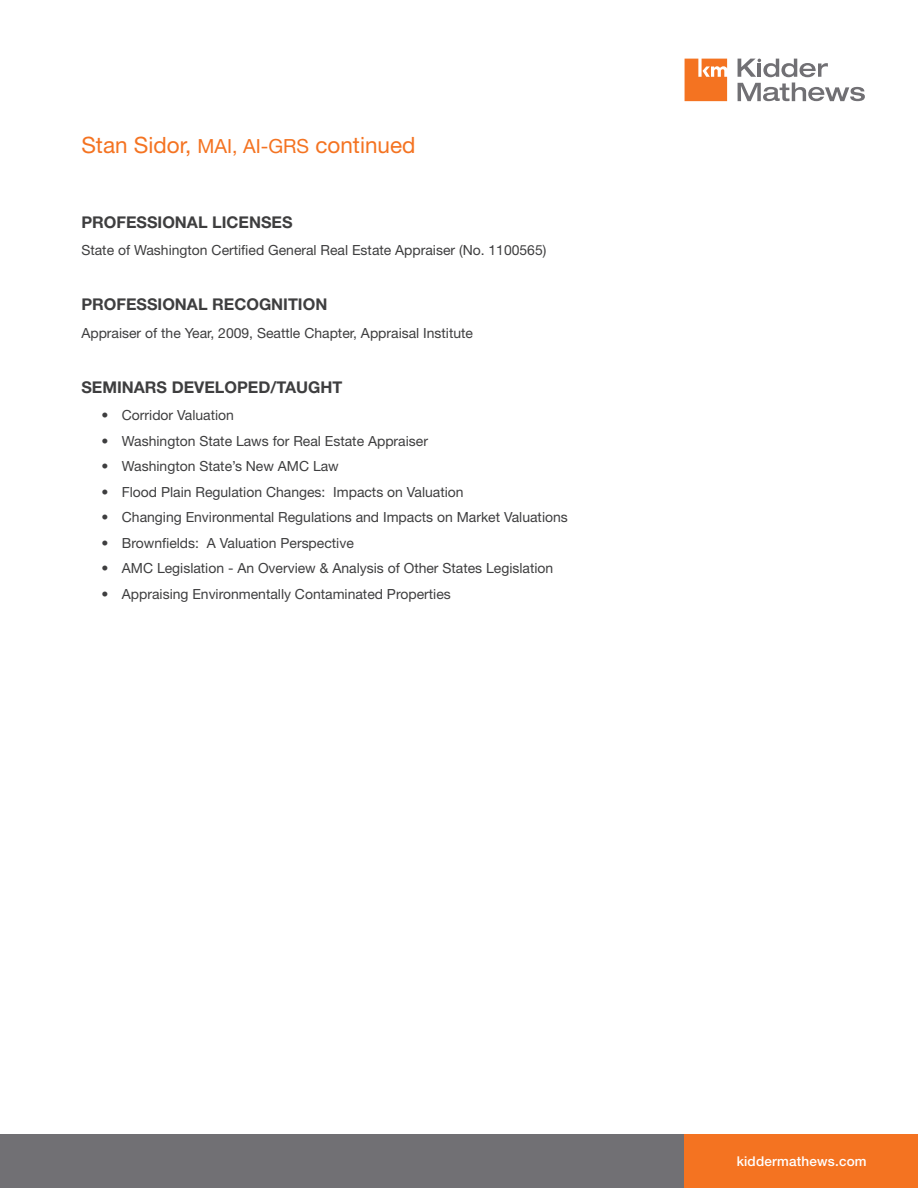
<style>
.page{position:relative;width:918px;height:1188px;background:#fff}
.page>*{position:absolute;margin:0;border:0;box-sizing:border-box;transform-origin:0 0}
.Agent_Name{font:22.5px "Helvetica Neue";color:#f47321}
._1st_Level_header{font:700 16.2px "Helvetica Neue";color:#3e3e3f}
.Body_Text{font:13.95px "Helvetica Neue";color:#3e3e3f}
.t1{font:500 13.5px "Helvetica Neue";letter-spacing:.015em;color:#fff}
.s1{font-size:19.5px}
</style>
<div class="page">
<svg style="left:685px;top:59px;width:42px;height:42px;background:#f5833a"></svg>
<svg style="left:738px;top:59px;width:127px;height:42px"></svg>
<div style="left:0;top:1134px;width:918px;height:54px;background:#717074"></div>
<div style="left:684px;top:1134px;width:234px;height:54px;background:#f47321"></div>
<p class="Agent_Name" style="left:81px;top:131px;width:336px">Stan Sidor, <span class="s1">MAI, AI-GRS</span> continued</p>
<p class="_1st_Level_header" style="left:81px;top:212px;width:213px">PROFESSIONAL LICENSES</p>
<p class="Body_Text" style="left:81px;top:242px;width:467px">State of Washington Certified General Real Estate Appraiser (No. 1100565)</p>
<p class="_1st_Level_header" style="left:81px;top:294px;width:247px">PROFESSIONAL RECOGNITION</p>
<p class="Body_Text" style="left:81px;top:325px;width:393px">Appraiser of the Year, 2009, Seattle Chapter, Appraisal Institute</p>
<p class="_1st_Level_header" style="left:81px;top:377px;width:263px">SEMINARS DEVELOPED/TAUGHT</p>
<p class="Body_Text" style="left:102px;top:407px;width:134px">• Corridor Valuation</p>
<p class="Body_Text" style="left:102px;top:433px;width:328px">• Washington State Laws for Real Estate Appraiser</p>
<p class="Body_Text" style="left:102px;top:458px;width:239px">• Washington State’s New AMC Law</p>
<p class="Body_Text" style="left:102px;top:484px;width:364px">• Flood Plain Regulation Changes: Impacts on Valuation</p>
<p class="Body_Text" style="left:102px;top:509px;width:468px">• Changing Environmental Regulations and Impacts on Market Valuations</p>
<p class="Body_Text" style="left:102px;top:535px;width:254px">• Brownfields: A Valuation Perspective</p>
<p class="Body_Text" style="left:102px;top:560px;width:453px">• AMC Legislation - An Overview &amp; Analysis of Other States Legislation</p>
<p class="Body_Text" style="left:102px;top:586px;width:351px">• Appraising Environmentally Contaminated Properties</p>
<p class="t1" style="left:737px;top:1153px;width:132px">kiddermathews.com</p>
</div>
